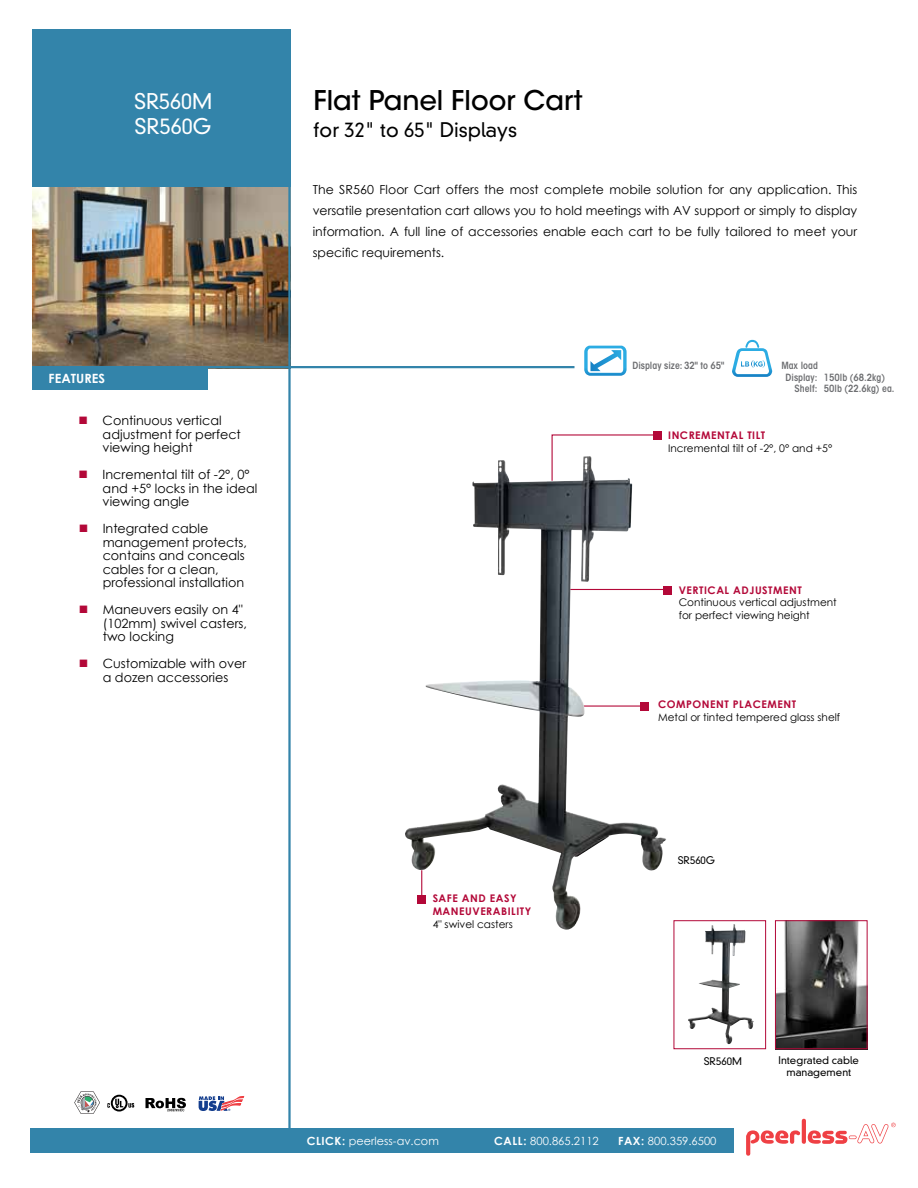
<style>
.page{position:relative;width:918px;height:1188px;background:#fff}
.page>*{position:absolute;margin:0;border:0;box-sizing:border-box;transform-origin:0 0}
.t1{font:500 27px "ITC Avant Garde Std";color:#000}
.t2{font:300 21px/25.2px "DIN Neuzeit Grotesk Std";color:#fff}
.t3{font:300 19.5px "DIN Neuzeit Grotesk Std";color:#000}
.t4{font:12.75px/13.5px "Century Gothic";color:#000}
.t5{font:700 12.75px "Century Gothic";color:#fff}
.t6{font:12.45px/21px "Century Gothic";color:#000;text-align:justify}
.t7{font:11.25px "Century Gothic";color:#fff}
.t8{font:700 11.25px "Century Gothic";color:#fff}
.t9{font:10.5px/12.8px "Century Gothic";color:#000}
.t10{font:700 10.5px/12.8px "Century Gothic";letter-spacing:.05em;color:#b30838}
.t11{font:300 10.2px/11.6px "DIN Neuzeit Grotesk Std";color:#000;text-align:center}
.t12{font:600 condensed 9.9px "ITC Avant Garde Std";color:#6d6e71}
.s1{color:#b30838}
.s2{font-weight:700}
</style>
<div class="page">
<img style="left:32px;top:187px;width:256px;height:179px">
<img style="left:777px;top:922px;width:89px;height:125px">
<hr style="left:32px;top:366px;width:542px;height:2px;background:#3384aa">
<div style="left:32px;top:29px;width:258px;height:158px;background:#3384aa"></div>
<div style="left:32px;top:366px;width:176px;height:24px;background:#3384aa"></div>
<svg style="left:584px;top:346px;width:43px;height:30px"></svg>
<hr style="left:288px;top:29px;width:3px;height:1101px;background:#3384aa">
<div style="left:31px;top:1129px;width:703px;height:24px;background:#3384aa"></div>
<svg style="left:732px;top:340px;width:40px;height:37px"></svg>
<div style="left:664px;top:586px;width:8px;height:9px;background:#b30838"></div>
<svg style="left:551px;top:434px;width:102px;height:22px"></svg>
<div style="left:653px;top:432px;width:9px;height:8px;background:#b30838"></div>
<div style="left:673px;top:920px;width:93px;height:129px;border:1px solid #b30838"></div>
<div style="left:775px;top:920px;width:93px;height:129px;border:1px solid #b30838"></div>
<svg style="left:746px;top:1130px;width:54px;height:26px"></svg>
<hr style="left:802px;top:1119px;width:4px;height:25px;background:#ef4044;border-radius:2px">
<img style="left:405px;top:456px;width:261px;height:474px">
<img style="left:688px;top:924px;width:66px;height:120px">
<svg style="left:421px;top:870px;width:1px;height:25px"></svg>
<div style="left:417px;top:895px;width:9px;height:8px;background:#b30838"></div>
<div style="left:111px;top:1095px;width:17px;height:17px;border:2px solid #000;border-radius:50%"></div>
<svg style="left:107px;top:1099px;width:27px;height:9px"></svg>
<svg style="left:74px;top:1091px;width:26px;height:23px"></svg>
<svg style="left:199px;top:1096px;width:46px;height:15px"></svg>
<svg style="left:146px;top:1098px;width:40px;height:13px"></svg>
<svg style="left:808px;top:1123px;width:88px;height:21px"></svg>
<h2 class="t2" style="left:134px;top:88px;width:80px">SR560M<br>SR560G</h2>
<p class="t5" style="left:49px;top:369px;width:58px">FEATURES</p>
<p class="t4" style="left:103px;top:414px;width:140px;text-indent:-24px"><span class="s1">■</span> Continuous vertical adjustment for perfect viewing height</p>
<p class="t4" style="left:103px;top:468px;width:156px;text-indent:-24px"><span class="s1">■</span> Incremental tilt of -2°, 0° and +5° locks in the ideal viewing angle</p>
<p class="t4" style="left:103px;top:522px;width:146px;text-indent:-24px"><span class="s1">■</span> Integrated cable management protects, contains and conceals cables for a clean, professional installation</p>
<p class="t4" style="left:103px;top:603px;width:146px;text-indent:-24px"><span class="s1">■</span> Maneuvers easily on 4" (102mm) swivel casters, two locking</p>
<p class="t4" style="left:79px;top:657px;width:169px;text-align:center"><span class="s1">■</span> Customizable with over a dozen accessories</p>
<h1 class="t1" style="left:314px;top:83px;width:271px">Flat Panel Floor Cart</h1>
<h3 class="t3" style="left:314px;top:118px;width:205px">for 32" to 65" Displays</h3>
<p class="t6" style="left:313px;top:179px;width:546px">The SR560 Floor Cart offers the most complete mobile solution for any application. This versatile presentation cart allows you to hold meetings with AV support or simply to display information. A full line of accessories enable each cart to be fully tailored to meet your specific requirements.</p>
<p class="t12" style="left:632px;top:359px;width:93px">Display size: 32" to 65"</p>
<p class="t12" style="left:781px;top:359px;width:38px">Max load</p>
<p class="t12" style="left:786px;top:371px;width:101px">Display: 150lb (68.2kg)</p>
<p class="t12" style="left:795px;top:383px;width:101px">Shelf: 50lb (22.6kg) ea.</p>
<p class="t10" style="left:668px;top:428px;width:99px">INCREMENTAL TILT</p>
<p class="t9" style="left:668px;top:442px;width:165px">Incremental tilt of -2°, 0° and +5°</p>
<p class="t10" style="left:679px;top:583px;width:125px">VERTICAL ADJUSTMENT</p>
<p class="t9" style="left:679px;top:596px;width:160px">Continuous vertical adjustment for perfect viewing height</p>
<p class="t10" style="left:658px;top:698px;width:139px">COMPONENT PLACEMENT</p>
<p class="t9" style="left:658px;top:711px;width:184px">Metal or tinted tempered glass shelf</p>
<p class="t10" style="left:433px;top:892px;width:100px">SAFE AND EASY<br>MANEUVERABILITY</p>
<p class="t9" style="left:433px;top:917px;width:82px">4" swivel casters</p>
<p class="t11" style="left:678px;top:855px;width:39px">SR560G</p>
<p class="t11" style="left:704px;top:1056px;width:40px">SR560M</p>
<p class="t8" style="left:307px;top:1132px;width:8px">CLIC</p>
<p class="t7" style="left:335px;top:1133px;width:106px"><span class="s2">K:</span> peerless-av.com</p>
<p class="t8" style="left:494px;top:1132px;width:8px">CALL</p>
<p class="t7" style="left:523px;top:1133px;width:77px"><span class="s2">:</span> 800.865.2112</p>
<p class="t7" style="left:618px;top:1133px;width:100px"><span class="s2">FAX:</span> 800.359.6500</p>
<p class="t11" style="left:779px;top:1055px;width:82px">Integrated cable management</p>
</div>
